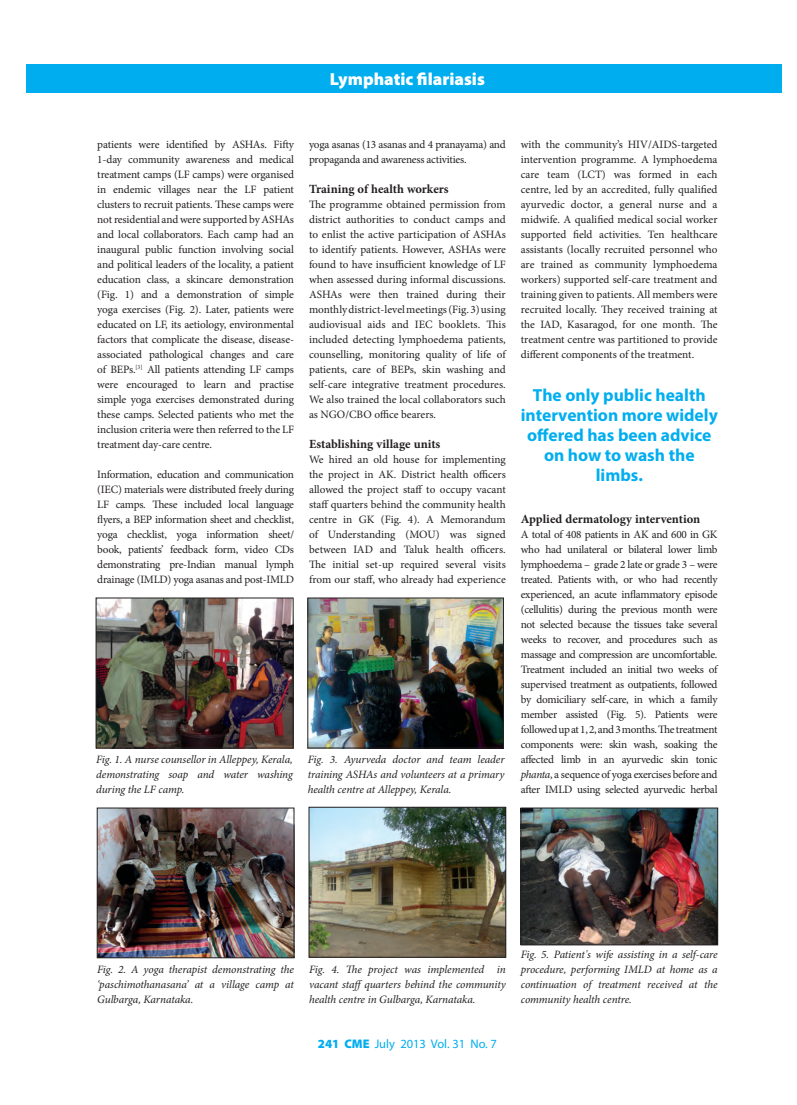
<style>
.page{position:relative;width:797px;height:1105px;background:#fff}
.page>*{position:absolute;margin:0;border:0;box-sizing:border-box;transform-origin:0 0}
.t1{font:700 17.5px/20px "Myriad Pro";color:#00aeef;text-align:center}
.t2{font:900 17.5px "Myriad Pro";color:#fff}
.t3{font:700 12.5px "Minion Pro";color:#231f20}
.t4{font:12.5px "Myriad Pro";color:#00aeef}
.t5{font:11.25px/15px "Minion Pro";letter-spacing:-.015em;color:#231f20;text-align:justify}
.t6{font:italic 11.25px/15px "Minion Pro";letter-spacing:-.01em;color:#231f20;text-align:justify}
.s1{font-style:italic}
.s2{font-weight:900}
</style>
<div class="page">
<div style="left:26px;top:64px;width:744px;height:28px;background:#00aeef"></div>
<img style="left:98px;top:600px;width:193px;height:146px">
<div style="left:96px;top:598px;width:197px;height:150px;border:1px solid #231f20"></div>
<img style="left:99px;top:810px;width:193px;height:146px">
<div style="left:97px;top:808px;width:197px;height:150px;border:1px solid #231f20"></div>
<img style="left:310px;top:600px;width:191px;height:146px">
<div style="left:308px;top:598px;width:195px;height:150px;border:1px solid #231f20"></div>
<img style="left:311px;top:809px;width:193px;height:146px">
<div style="left:309px;top:807px;width:197px;height:150px;border:1px solid #231f20"></div>
<img style="left:523px;top:810px;width:193px;height:133px">
<div style="left:521px;top:808px;width:197px;height:137px;border:1px solid #231f20"></div>
<h1 class="t2" style="left:334px;top:68px;width:147px">??????????????????</h1>
<h1 class="t2" style="left:330px;top:69px;width:157px">Lymphatic filariasis</h1>
<p class="t5" style="left:97px;top:137px;width:198px">patients were identified by ASHAs. Fifty 1-day community awareness and medical treatment camps (LF camps) were organised in endemic villages near the LF patient clusters to recruit patients. These camps were not residential and were supported by ASHAs and local collaborators. Each camp had an inaugural public function involving social and political leaders of the locality, a patient education class, a skincare demonstration (Fig. 1) and a demonstration of simple yoga exercises (Fig. 2). Later, patients were educated on LF, its aetiology, environmental factors that complicate the disease, disease&shy;associated pathological changes and care of BEPs.<sup>[3]</sup> All patients attending LF camps were encouraged to learn and practise simple yoga exercises demonstrated during these camps. Selected patients who met the inclusion criteria were then referred to the LF treatment day-care centre.</p>
<p class="t5" style="left:97px;top:466px;width:198px">Information, education and communication (IEC) materials were distributed freely during LF camps. These included local language flyers, a BEP information sheet and checklist, yoga checklist, yoga information sheet/ book, patients’ feedback form, video CDs demonstrating pre-Indian manual lymph drainage (IMLD) yoga asanas and post-IMLD</p>
<p class="t6" style="left:96px;top:751px;width:198px">Fig. 1. A nurse counsellor in Alleppey, Kerala, demonstrating soap and water washing during the LF camp.</p>
<p class="t5" style="left:309px;top:136px;width:198px">yoga asanas (13 asanas and 4 pranayama) and propaganda and awareness activities.</p>
<p class="t3" style="left:309px;top:180px;width:141px">Training of health workers</p>
<p class="t5" style="left:309px;top:197px;width:198px">The programme obtained permission from district authorities to conduct camps and to enlist the active participation of ASHAs to identify patients. However, ASHAs were found to have insufficient knowledge of LF when assessed during informal discussions.<br>ASHAs were then trained during their monthly district-level meetings (Fig. 3) using audiovisual aids and IEC booklets. This included detecting lymphoedema patients, counselling, monitoring quality of life of patients, care of BEPs, skin washing and self-care integrative treatment procedures.<br>We also trained the local collaborators such as NGO/CBO office bearers.</p>
<p class="t3" style="left:309px;top:435px;width:133px">Establishing village units</p>
<p class="t5" style="left:309px;top:452px;width:198px">We hired an old house for implementing the project in AK. District health officers allowed the project staff to occupy vacant staff quarters behind the community health centre in GK (Fig. 4). A Memorandum of Understanding (MOU) was signed between IAD and Taluk health officers.<br>The initial set-up required several visits from our staff, who already had experience</p>
<p class="t6" style="left:308px;top:751px;width:198px">Fig. 3. Ayurveda doctor and team leader training ASHAs and volunteers at a primary health centre at Alleppey, Kerala.</p>
<p class="t5" style="left:521px;top:136px;width:198px">with the community’s HIV/AIDS-targeted intervention programme. A lymphoedema care team (LCT) was formed in each centre, led by an accredited, fully qualified ayurvedic doctor, a general nurse and a midwife. A qualified medical social worker supported field activities. Ten healthcare assistants (locally recruited personnel who are trained as community lymphoedema workers) supported self-care treatment and training given to patients. All members were recruited locally. They received training at the IAD, Kasaragod, for one month. The treatment centre was partitioned to provide different components of the treatment.</p>
<h1 class="t1" style="left:521px;top:384px;width:198px">The only public health intervention more widely offered has been advice on how to wash the limbs.</h1>
<p class="t3" style="left:521px;top:510px;width:181px">Applied dermatology intervention</p>
<p class="t5" style="left:521px;top:527px;width:198px">A total of 408 patients in AK and 600 in GK who had unilateral or bilateral lower limb lymphoedema – grade 2 late or grade 3 – were treated. Patients with, or who had recently experienced, an acute inflammatory episode (cellulitis) during the previous month were not selected because the tissues take several weeks to recover, and procedures such as massage and compression are uncomfortable.<br>Treatment included an initial two weeks of supervised treatment as outpatients, followed by domiciliary self-care, in which a family member assisted (Fig. 5). Patients were followed up at 1, 2, and 3 months. The treatment components were: skin wash, soaking the affected limb in an ayurvedic skin tonic <span class="s1">phanta</span>, a sequence of yoga exercises before and after IMLD using selected ayurvedic herbal</p>
<p class="t6" style="left:97px;top:961px;width:198px">Fig. 2. A yoga therapist demonstrating the ‘paschimothanasana’ at a village camp at Gulbarga, Karnataka.</p>
<p class="t6" style="left:309px;top:961px;width:198px">Fig. 4. The project was implemented in vacant staffquarters behind the community health centre in Gulbarga, Karnataka.</p>
<p class="t4" style="left:318px;top:1036px;width:180px"><span class="s2">241 CME</span> July 2013 Vol. 31 No. 7</p>
<p class="t6" style="left:521px;top:946px;width:198px">Fig. 5. Patient's wife assisting in a self-care procedure, performing IMLD at home as a continuation of treatment received at the community health centre.</p>
</div>
